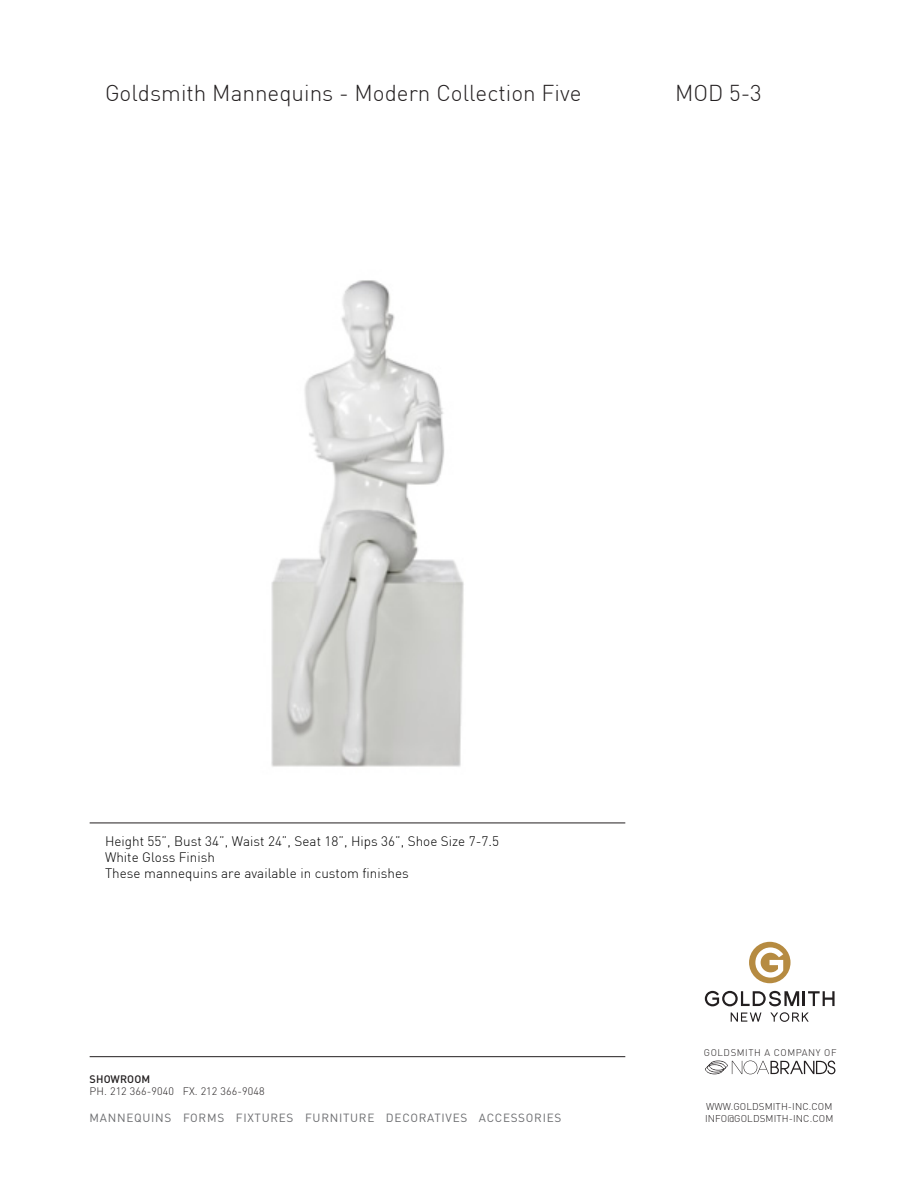
<style>
.page{position:relative;width:918px;height:1188px;background:#fff}
.page>*{position:absolute;margin:0;border:0;box-sizing:border-box;transform-origin:0 0}
.t1{font:300 22.5px "DIN Pro";color:#231f20}
.t2{font:300 13.5px/16.2px "DIN Pro";color:#000}
.t3{font:11.7px "DIN";letter-spacing:.06em;color:#6c6d70}
.t4{font:300 10.8px "DIN";letter-spacing:.01em;color:#231f20}
.t5{font:500 10.8px "DIN";letter-spacing:.01em;color:#231f20}
.t6{font:300 9.75px "DIN";letter-spacing:.01em;color:#231f20}
.t7{font:300 9.6px "DIN";letter-spacing:.06em;color:#231f20}
</style>
<div class="page">
<hr style="left:90px;top:823px;width:535px;height:1px;background:#231f20">
<hr style="left:90px;top:1056px;width:535px;height:1px;background:#231f20">
<div style="left:749px;top:942px;width:42px;height:41px;background:#b68b41;border-radius:50%"></div>
<svg style="left:705px;top:991px;width:130px;height:15px"></svg>
<svg style="left:731px;top:1013px;width:30px;height:9px"></svg>
<svg style="left:770px;top:1012px;width:39px;height:10px"></svg>
<svg style="left:755px;top:947px;width:28px;height:31px"></svg>
<svg style="left:705px;top:1061px;width:130px;height:13px"></svg>
<img style="left:271px;top:280px;width:193px;height:487px">
<h1 class="t1" style="left:105px;top:83px;width:478px">Goldsmith Mannequins - Modern Collection Five</h1>
<h1 class="t1" style="left:675px;top:83px;width:88px">MOD 5-3</h1>
<p class="t2" style="left:105px;top:834px;width:396px">Height 55”, Bust 34”, Waist 24”, Seat 18”, Hips 36”, Shoe Size 7-7.5<br>White Gloss Finish<br>These mannequins are available in custom finishes</p>
<p class="t5" style="left:90px;top:1072px;width:62px">SHOWROOM</p>
<p class="t4" style="left:90px;top:1085px;width:177px">PH. 212 366-9040 FX. 212 366-9048</p>
<p class="t3" style="left:90px;top:1110px;width:473px">MANNEQUINS FORMS FIXTURES FURNITURE DECORATIVES ACCESSORIES</p>
<p class="t7" style="left:704px;top:1047px;width:134px">GOLDSMITH A COMPANY OF</p>
<p class="t6" style="left:706px;top:1100px;width:128px">WWW.GOLDSMITH-INC.COM</p>
<p class="t6" style="left:705px;top:1112px;width:130px">INFO@GOLDSMITH-INC.COM</p>
</div>
